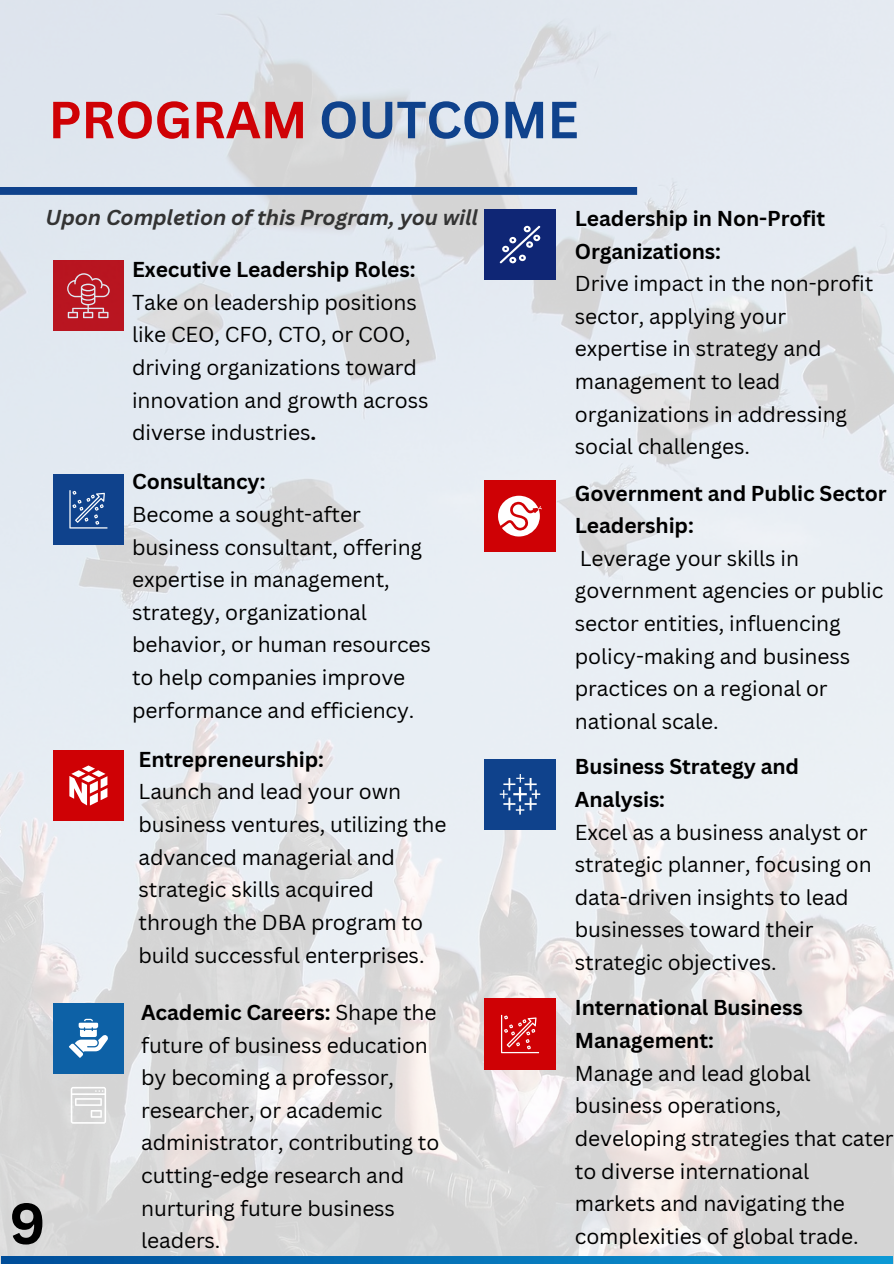
<style>
.page{position:relative;width:894px;height:1264px;background:#fff}
.page>*{position:absolute;margin:0;border:0;box-sizing:border-box;transform-origin:0 0}
.t1{font:700 56.55px "Canva Sans";color:#000}
.t2{font:700 51px "Canva Sans";letter-spacing:-.005em;color:#cf0105}
.t3{font:21px/32.7px "Canva Sans";letter-spacing:-.005em;color:#000}
.t4{font:700 21px/32.7px "Canva Sans";letter-spacing:-.005em;color:#000}
.t5{font:italic 700 21px "Canva Sans";letter-spacing:-.005em;color:#333}
.s1{color:#0f428c}
.s2{font-weight:700}
</style>
<div class="page">
<img style="left:0;top:0;width:893px;height:1263px">
<div style="left:53px;top:750px;width:71px;height:70px;background:#cf0105"></div>
<svg style="left:69px;top:765px;width:38px;height:40px"></svg>
<div style="left:53px;top:474px;width:71px;height:70px;background:#0f428c"></div>
<svg style="left:69px;top:490px;width:38px;height:38px"></svg>
<svg style="left:1px;top:1256px;width:891px;height:7px;background:#0673b7"></svg>
<div style="left:484px;top:209px;width:71px;height:71px;background:#0f2675"></div>
<svg style="left:499px;top:226px;width:41px;height:37px"></svg>
<div style="left:484px;top:759px;width:71px;height:70px;background:#0f428c"></div>
<svg style="left:499px;top:774px;width:41px;height:40px"></svg>
<svg style="left:71px;top:1086px;width:35px;height:37px"></svg>
<div style="left:53px;top:1003px;width:71px;height:70px;background:#0d61a6"></div>
<svg style="left:69px;top:1018px;width:39px;height:39px"></svg>
<div style="left:484px;top:481px;width:71px;height:70px;background:#cf0105"></div>
<svg style="left:498px;top:495px;width:44px;height:42px"></svg>
<div style="left:0;top:187px;width:637px;height:8px;background:#0f428c"></div>
<div style="left:484px;top:998px;width:71px;height:71px;background:#cf0105"></div>
<svg style="left:501px;top:1014px;width:38px;height:39px"></svg>
<p class="t2" style="left:48px;top:84px;width:531px">PROGRAM <span class="s1">OUTCOME</span></p>
<h1 class="t5" style="left:46px;top:203px;width:434px">Upon Completion of this Program, you will</h1>
<h2 class="t3" style="left:132px;top:252px;width:298px"><span class="s2">Executive Leadership Roles:<br></span>Take on leadership positions like CEO, CFO, CTO, or COO, driving organizations toward innovation and growth across diverse industries<span class="s2">.</span></h2>
<p class="t4" style="left:132px;top:465px;width:135px">Consultancy:</p>
<p class="t3" style="left:132px;top:497px;width:300px">Become a sought-after business consultant, offering expertise in management, strategy, organizational behavior, or human resources to help companies improve performance and efficiency.</p>
<p class="t1" style="left:9px;top:1183px;width:38px">9</p>
<p class="t4" style="left:138px;top:742px;width:187px">Entrepreneurship:</p>
<p class="t3" style="left:138px;top:775px;width:309px">Launch and lead your own business ventures, utilizing the advanced managerial and strategic skills acquired through the DBA program to build successful enterprises.</p>
<p class="t3" style="left:141px;top:995px;width:299px"><span class="s2">Academic Careers:</span> Shape the future of business education by becoming a professor, researcher, or academic administrator, contributing to cutting-edge research and nurturing future business</p>
<p class="t3" style="left:141px;top:1223px;width:81px">leaders.</p>
<p class="t4" style="left:574px;top:201px;width:252px">Leadership in Non-Profit<br>Organizations:</p>
<p class="t3" style="left:574px;top:267px;width:300px">Drive impact in the non-profit sector, applying your expertise in strategy and management to lead organizations in addressing social challenges.</p>
<p class="t4" style="left:574px;top:476px;width:313px">Government and Public Sector<br>Leadership:</p>
<p class="t3" style="left:574px;top:541px;width:310px">Leverage your skills in government agencies or public sector entities, influencing policy-making and business practices on a regional or national scale.</p>
<p class="t4" style="left:574px;top:749px;width:226px">Business Strategy and<br>Analysis:</p>
<p class="t3" style="left:574px;top:815px;width:298px">Excel as a business analyst or strategic planner, focusing on data-driven insights to lead businesses toward their strategic objectives.</p>
<p class="t4" style="left:574px;top:990px;width:229px">International Business<br>Management:</p>
<p class="t3" style="left:574px;top:1056px;width:320px">Manage and lead global business operations, developing strategies that cater to diverse international markets and navigating the complexities of global trade.</p>
</div>
